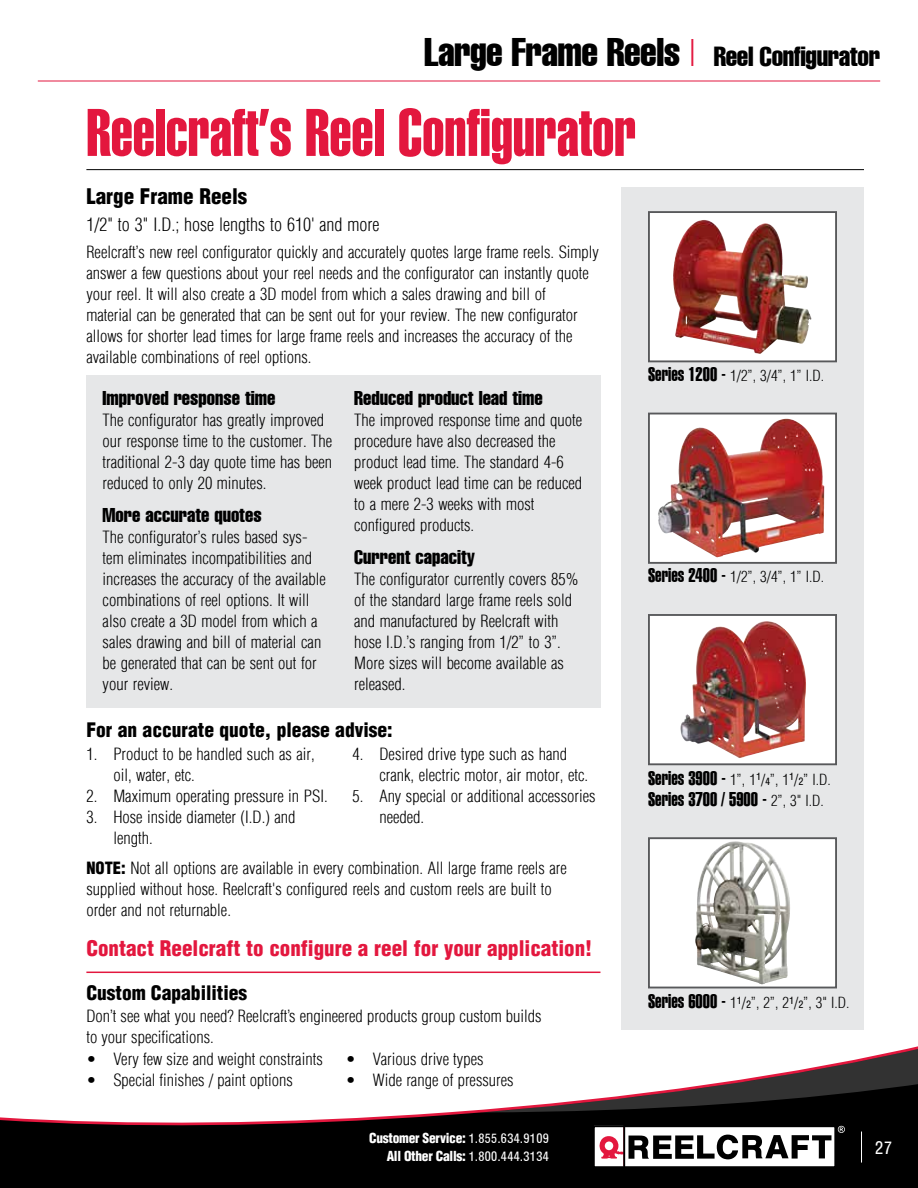
<style>
.page{position:relative;width:918px;height:1188px;background:#fff}
.page>*{position:absolute;margin:0;border:0;box-sizing:border-box;transform-origin:0 0}
.t1{font:700 66px "IQE Hlv Ex Cmprs";color:#e3173e}
.t2{font:700 27px "IQE Hlv Cmprs";letter-spacing:-.015em;color:#000}
.t3{font:900 21px "IQE Hlv Cond Blk Extra";color:#e3173e}
.t4{font:900 21px "IQE Hlv Cond Blk Extra";color:#000}
.t5{font:700 19.5px "IQE Hlv Cmprs";color:#000}
.t6{font:900 19.5px "IQE Hlv Cond Blk Extra";color:#000}
.t7{font:700 19.5px "IQE Hlv Ex Cmprs";color:#000}
.t8{font:300 18px "IQE Hlv Cond Lt";color:#000}
.t9{font:18px "IQE Hlv Cond Normal";color:#fff}
.t10{font:300 16.5px/21px "IQE Hlv Cond Lt";color:#000}
.t11{font:300 15px "IQE Hlv Cond Lt";color:#000}
.t12{font:900 13.5px/18px "IQE Hlv Cond Blk Extra";letter-spacing:-.02em;color:#fff;text-align:right}
.s1{font-size:39px}
.s2{font-family:"IQE Hlv Cond Lt";font-weight:300;font-size:36px;color:#e3173e}
.s3{font-family:"IQE Hlv Cond Blk Extra";font-weight:900}
.s4{font-family:"IQE Hlv Ex Cmprs";font-weight:700;font-size:19.5px}
.s5{font-family:"IQE Hlv Cond Normal";font-weight:400;font-size:10.5px}
.s6{font-family:"IQE Hlv Cond Lt";font-weight:300;font-size:15px}
.s7{font-family:"IQE Hlv Cond Normal";font-weight:400}
</style>
<div class="page">
<svg style="left:0;top:1109px;width:918px;height:79px;fill:#000"></svg>
<svg style="left:481px;top:1046px;width:437px;height:66px"></svg>
<div style="left:594px;top:1127px;width:241px;height:40px;background:#fff"></div>
<svg style="left:599px;top:1136px;width:24px;height:23px"></svg>
<hr style="left:623px;top:1126px;width:2px;height:42px;background:#000">
<svg style="left:629px;top:1135px;width:202px;height:24px"></svg>
<div style="left:593px;top:1125px;width:243px;height:43px;border:2px solid #000"></div>
<svg style="left:838px;top:1126px;width:7px;height:7px"></svg>
<hr style="left:861px;top:1132px;width:1px;height:31px;background:#fff">
<hr style="left:38px;top:81px;width:842px;height:1px;background:#e3173e">
<div style="left:86px;top:375px;width:514px;height:332px;background:#e6e7e8"></div>
<hr style="left:86px;top:169px;width:778px;height:1px;background:#000">
<div style="left:621px;top:187px;width:243px;height:843px;background:#e6e7e8"></div>
<img style="left:651px;top:214px;width:183px;height:145px">
<img style="left:673px;top:221px;width:27px;height:79px">
<div style="left:648px;top:211px;width:189px;height:151px;border:2px solid #58595b"></div>
<img style="left:651px;top:416px;width:183px;height:145px">
<img style="left:722px;top:421px;width:54px;height:34px">
<div style="left:648px;top:413px;width:189px;height:151px;border:2px solid #58595b"></div>
<div style="left:649px;top:615px;width:187px;height:149px;background:#fff"></div>
<img style="left:680px;top:621px;width:126px;height:137px">
<div style="left:648px;top:614px;width:189px;height:151px;border:2px solid #58595b"></div>
<svg style="left:651px;top:840px;width:183px;height:145px;fill:#fff"></svg>
<img style="left:707px;top:841px;width:28px;height:20px">
<div style="left:648px;top:837px;width:189px;height:151px;border:2px solid #58595b"></div>
<hr style="left:86px;top:972px;width:514px;height:1px;background:#e3173e">
<h2 class="t2" style="left:424px;top:39px;width:458px"><span class="s1">Large Frame Reels</span> <span class="s2">|</span> Reel Configurator</h2>
<h1 class="t1" style="left:86px;top:93px;width:551px">Reelcraft’s Reel Configurator</h1>
<p class="t4" style="left:86px;top:183px;width:162px">Large Frame Reels</p>
<p class="t8" style="left:86px;top:214px;width:295px">1/2" to 3" I.D.; hose lengths to 610' and more</p>
<p class="t10" style="left:86px;top:241px;width:514px">Reelcraft’s new reel configurator quickly and accurately quotes large frame reels. Simply answer a few questions about your reel needs and the configurator can instantly quote your reel. It will also create a 3D model from which a sales drawing and bill of<br>material can be generated that can be sent out for your review. The new configurator allows for shorter lead times for large frame reels and increases the accuracy of the available combinations of reel options.</p>
<p class="t5" style="left:103px;top:386px;width:174px">Improved response time</p>
<p class="t10" style="left:103px;top:410px;width:231px">The configurator has greatly improved our response time to the customer. The traditional 2-3 day quote time has been reduced to only 20 minutes.</p>
<p class="t5" style="left:103px;top:502px;width:161px">More accurate quotes</p>
<p class="t10" style="left:103px;top:526px;width:225px">The configurator’s rules based sys&shy;tem eliminates incompatibilities and increases the accuracy of the available combinations of reel options. It will also create a 3D model from which a sales drawing and bill of material can be generated that can be sent out for your review.</p>
<p class="t5" style="left:354px;top:386px;width:190px">Reduced product lead time</p>
<p class="t10" style="left:354px;top:410px;width:229px">The improved response time and quote procedure have also decreased the product lead time. The standard 4-6 week product lead time can be reduced to a mere 2-3 weeks with most configured products.</p>
<p class="t5" style="left:354px;top:544px;width:122px">Current capacity</p>
<p class="t10" style="left:354px;top:568px;width:226px">The configurator currently covers 85% of the standard large frame reels sold and manufactured by Reelcraft with hose I.D.’s ranging from 1/2” to 3”.<br>More sizes will become available as released.</p>
<p class="t6" style="left:86px;top:718px;width:308px">For an accurate quote, please advise:</p>
<p class="t10" style="left:113px;top:743px;width:203px;text-indent:-27px">1. Product to be handled such as air, oil, water, etc.</p>
<p class="t10" style="left:86px;top:785px;width:243px">2. Maximum operating pressure in PSI.</p>
<p class="t10" style="left:113px;top:806px;width:184px;text-indent:-27px">3. Hose inside diameter (I.D.) and length.</p>
<p class="t10" style="left:379px;top:743px;width:210px;text-indent:-27px">4. Desired drive type such as hand crank, electric motor, air motor, etc.</p>
<p class="t10" style="left:379px;top:785px;width:218px;text-indent:-27px">5. Any special or additional accessories needed.</p>
<p class="t10" style="left:86px;top:857px;width:482px"><span class="s3">NOTE:</span> Not all options are available in every combination. All large frame reels are supplied without hose. Reelcraft's configured reels and custom reels are built to order and not returnable.</p>
<p class="t3" style="left:86px;top:935px;width:507px">Contact Reelcraft to configure a reel for your application!</p>
<p class="t6" style="left:86px;top:981px;width:162px">Custom Capabilities</p>
<p class="t10" style="left:86px;top:1005px;width:457px">Don’t see what you need? Reelcraft’s engineered products group custom builds to your specifications.</p>
<p class="t10" style="left:86px;top:1049px;width:238px">• Very few size and weight constraints</p>
<p class="t10" style="left:86px;top:1070px;width:208px">• Special finishes / paint options</p>
<p class="t10" style="left:346px;top:1049px;width:139px">• Various drive types</p>
<p class="t10" style="left:346px;top:1070px;width:169px">• Wide range of pressures</p>
<p class="t11" style="left:648px;top:367px;width:178px"><span class="s4">Series 1200 -</span> 1/2”, 3/4”, 1” I.D.</p>
<p class="t11" style="left:648px;top:568px;width:178px"><span class="s4">Series 2400 -</span> 1/2”, 3/4”, 1” I.D.</p>
<p class="t11" style="left:648px;top:771px;width:184px"><span class="s4">Series 3900 -</span> 1”, 1<sup>1</sup>/<span class="s5">4</span>”, 1<sup>1</sup>/<span class="s5">2</span>” I.D.</p>
<p class="t7" style="left:648px;top:787px;width:177px">Series 3700 / 5900 - <span class="s6">2”, 3" I.D.</span></p>
<p class="t11" style="left:648px;top:994px;width:203px"><span class="s4">Series 6000 -</span> 1<sup>1</sup>/<span class="s5">2</span>”, 2”, 2<sup>1</sup>/<span class="s5">2</span>”, 3" I.D.</p>
<p class="t12" style="left:369px;top:1129px;width:182px">Customer Service: <span class="s7">1.855.634.9109<br></span>All Other Calls: <span class="s7">1.800.444.3134</span></p>
<p class="t9" style="left:875px;top:1136px;width:19px">27</p>
</div>
